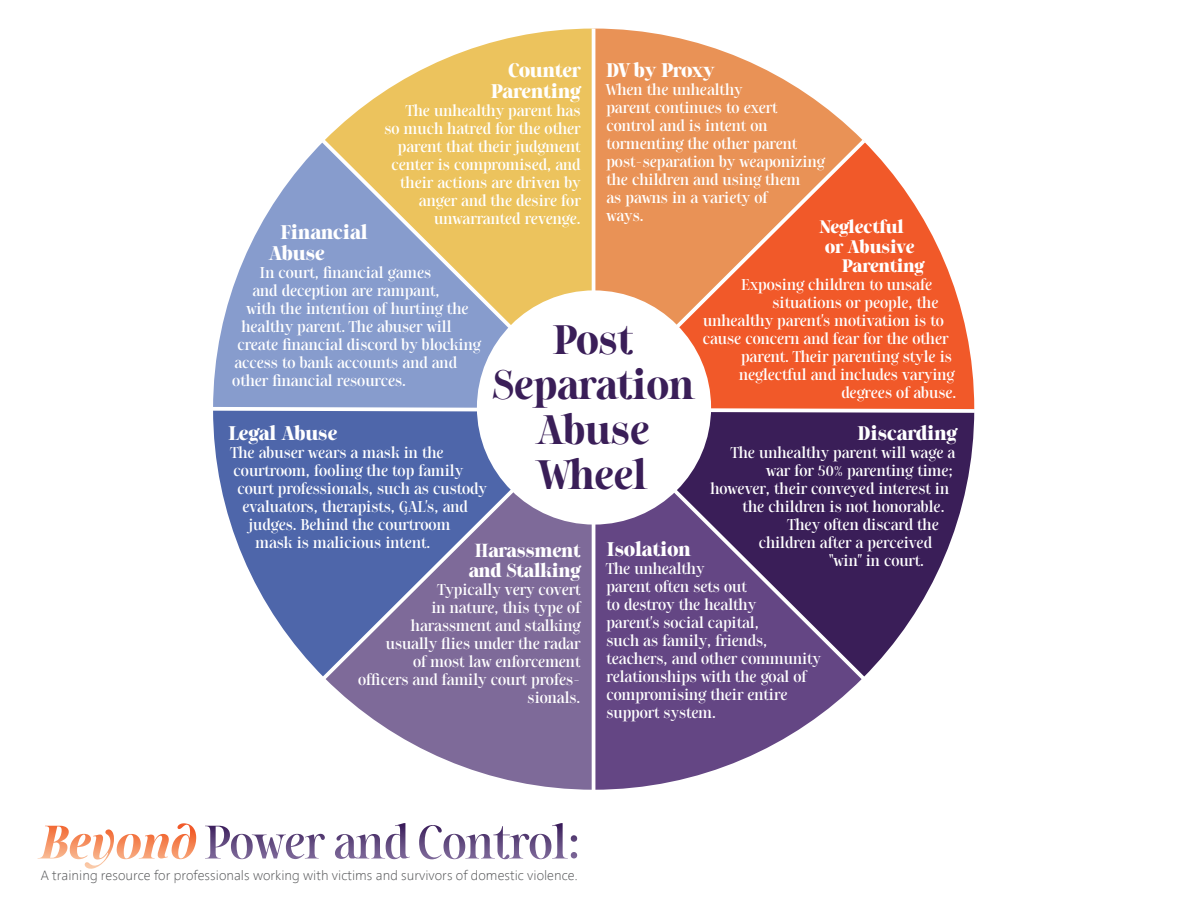
<style>
.page{position:relative;width:1188px;height:918px;background:#fff}
.page>*{position:absolute;margin:0;border:0;box-sizing:border-box;transform-origin:0 0}
.t1{font:700 37.5px/45px "Sharpe PERSONAL";color:#3a1e58;text-align:center}
.t2{font:900 18px/21.6px "Sharpe PERSONAL";color:#fff}
.t3{font:900 17.25px/20.7px "Sharpe PERSONAL";color:#fff;text-align:center}
.t4{font:900 16.5px "Sharpe PERSONAL";color:#fff}
.t5{font:500 14.25px/18px "Sharpe PERSONAL";color:#fff}
.t6{font:500 14.25px "Sharpe";color:#fff}
.t7{font:300 13.65px "Segan";color:#57585a}
.s1{font-family:"Sharpe PERSONAL"}
</style>
<div class="page">
<svg style="left:595px;top:684px;width:262px;height:106px;fill:#644684"></svg>
<svg style="left:331px;top:684px;width:261px;height:106px;fill:#7e6a99"></svg>
<svg style="left:213px;top:147px;width:105px;height:258px;fill:#879ccd"></svg>
<svg style="left:213px;top:415px;width:105px;height:256px;fill:#4e66aa"></svg>
<svg style="left:329px;top:29px;width:263px;height:107px;fill:#ecc35d"></svg>
<svg style="left:595px;top:29px;width:264px;height:107px;fill:#e99256"></svg>
<svg style="left:869px;top:146px;width:105px;height:259px;fill:#f15929"></svg>
<svg style="left:869px;top:415px;width:105px;height:257px;fill:#3a1e58"></svg>
<svg style="left:213px;top:405px;width:762px;height:10px"></svg>
<svg style="left:318px;top:136px;width:551px;height:548px;background:#99737c"></svg>
<div style="left:480px;top:293px;width:228px;height:229px;background:#fff;border-radius:50%"></div>
<div style="left:477px;top:290px;width:234px;height:235px;border:6px solid #fff;border-radius:50%"></div>
<svg style="left:38px;top:823px;width:158px;height:46px"></svg>
<svg style="left:205px;top:826px;width:120px;height:33px"></svg>
<svg style="left:335px;top:823px;width:75px;height:36px"></svg>
<svg style="left:419px;top:823px;width:158px;height:36px"></svg>
<p class="t2" style="left:606px;top:60px;width:109px">DV by Proxy</p>
<p class="t5" style="left:606px;top:81px;width:220px">When the unhealthy<br>parent continues to exert control and is intent on tormenting the other parent post-separation by weaponizing the children and using them<br>as pawns in a variety of<br>ways.</p>
<p class="t2" style="left:491px;top:60px;width:91px;text-align:right">Counter<br>Parenting</p>
<p class="t5" style="left:385px;top:103px;width:198px;text-align:right">The unhealthy parent has<br>so much hatred for the other parent that their judgment center is compromised, and their actions are driven by anger and the desire for unwarranted revenge.</p>
<p class="t4" style="left:820px;top:215px;width:86px">Neglectful</p>
<p class="t4" style="left:825px;top:235px;width:91px">or Abusive</p>
<p class="t4" style="left:842px;top:255px;width:83px">Parenting</p>
<p class="t5" style="left:742px;top:276px;width:192px">Exposing children to unsafe</p>
<p class="t5" style="left:773px;top:294px;width:168px">situations or people, the</p>
<p class="t5" style="left:703px;top:312px;width:242px">unhealthy parent’s motivation is to</p>
<p class="t5" style="left:703px;top:330px;width:247px">cause concern and fear for the other</p>
<p class="t5" style="left:741px;top:348px;width:212px">parent. Their parenting style is</p>
<p class="t5" style="left:739px;top:366px;width:217px">neglectful and includes varying</p>
<p class="t5" style="left:841px;top:384px;width:116px">degrees of abuse.</p>
<p class="t2" style="left:269px;top:222px;width:100px;text-indent:12px">Financial<br>Abuse</p>
<p class="t5" style="left:260px;top:264px;width:173px">In court, financial games</p>
<p class="t5" style="left:252px;top:282px;width:189px">and deception are rampant,</p>
<p class="t5" style="left:246px;top:300px;width:224px">with the intention of hurting the</p>
<p class="t5" style="left:241px;top:318px;width:212px">healthy parent. The abuser will</p>
<p class="t5" style="left:237px;top:336px;width:245px">create financial discord by blocking</p>
<p class="t5" style="left:234px;top:354px;width:224px">access to bank accounts and and</p>
<p class="t5" style="left:232px;top:372px;width:175px">other financial resources.</p>
<h1 class="t1" style="left:493px;top:319px;width:202px">Post<br>Separation<br>Abuse<br>Wheel</h1>
<p class="t2" style="left:858px;top:423px;width:100px">Discarding</p>
<p class="t5" style="left:731px;top:444px;width:226px">The unhealthy parent will wage a</p>
<p class="t6" style="left:766px;top:461px;width:188px"><span class="s1">war for</span> 50% parenting time;</p>
<p class="t6" style="left:710px;top:479px;width:240px">however, their conveyed interest in</p>
<p class="t6" style="left:743px;top:497px;width:203px">the children is not honorable.</p>
<p class="t6" style="left:788px;top:515px;width:152px">They often discard the</p>
<p class="t6" style="left:759px;top:533px;width:175px">children after a perceived</p>
<p class="t6" style="left:830px;top:551px;width:96px">“win” in court.</p>
<p class="t2" style="left:229px;top:423px;width:110px">Legal Abuse</p>
<p class="t5" style="left:231px;top:444px;width:214px">The abuser wears a mask in the</p>
<p class="t5" style="left:234px;top:462px;width:231px">courtroom, fooling the top family</p>
<p class="t5" style="left:237px;top:480px;width:251px">court professionals, such as custody</p>
<p class="t5" style="left:242px;top:498px;width:227px">evaluators, therapists, GAL’s, and</p>
<p class="t5" style="left:248px;top:516px;width:203px">judges. Behind the courtroom</p>
<p class="t5" style="left:256px;top:534px;width:176px">mask is malicious intent.</p>
<p class="t2" style="left:606px;top:539px;width:86px">Isolation</p>
<p class="t5" style="left:606px;top:560px;width:216px">The unhealthy<br>parent often sets out<br>to destroy the healthy<br>parent’s social capital,<br>such as family, friends, teachers, and other community relationships with the goal of compromising their entire support system.</p>
<p class="t3" style="left:469px;top:541px;width:113px">Harassment and Stalking</p>
<p class="t5" style="left:358px;top:582px;width:224px;text-align:right">Typically very covert<br>in nature, this type of harassment and stalking usually flies under the radar<br>of most law enforcement<br>officers and family court profes&shy;sionals.</p>
<p class="t7" style="left:41px;top:869px;width:538px">A training resource for professionals working with victims and survivors of domestic violence.</p>
</div>
